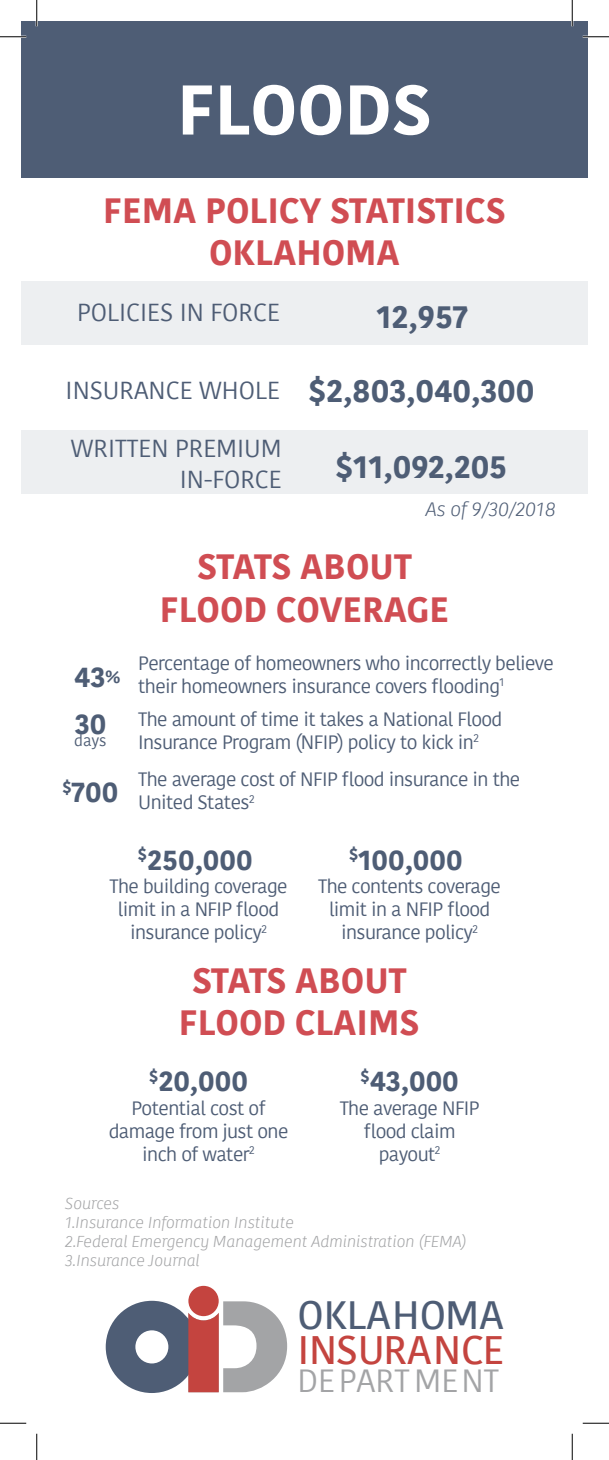
<style>
.page{position:relative;width:609px;height:1460px;background:#fff}
.page>*{position:absolute;margin:0;border:0;box-sizing:border-box;transform-origin:0 0}
.t1{font:700 70px "Kohinoor W00";color:#fff}
.t2{font:600 39.55px "Kohinoor W00";color:#c4443f}
.t3{font:600 39.38px "Kohinoor W00";color:#4e5d75}
.t4{font:700 35px/42px "Kohinoor W00";color:#d04d53;text-align:center}
.t5{font:32.02px "Kohinoor W00";color:#a3a4a6}
.t6{font:700 31.5px "Kohinoor W00";color:#4e5d75}
.t7{font:700 28px "Kohinoor W00";color:#4e5d75}
.t8{font:24.5px/31.5px "Kohinoor W00";color:#4e5d75;text-align:right}
.t9{font:19.25px/23.1px "Kohinoor W00";letter-spacing:-.03em;color:#4e5d75;text-align:center}
.t10{font:italic 300 19.25px "Kohinoor W00";color:#4e5d75}
.t11{font:italic 300 15.75px/18.9px "Kohinoor W00";color:#a3a4a6}
.t12{font:15.75px "Kohinoor W00";color:#4e5d75}
.s1{font-size:17.5px}
</style>
<div class="page">
<div style="left:21px;top:431px;width:567px;height:63px;background:#edeff1"></div>
<svg style="left:106px;top:1300px;width:181px;height:93px"></svg>
<div style="left:188px;top:1285px;width:31px;height:31px;background:#c4443f;border-radius:50%"></div>
<div style="left:21px;top:21px;width:567px;height:157px;background:#4e5d75"></div>
<div style="left:21px;top:281px;width:567px;height:63px;background:#edeff1"></div>
<hr style="left:0;top:36px;width:26px;height:2px;background:#fff">
<hr style="left:583px;top:36px;width:26px;height:2px;background:#fff">
<hr style="left:36px;top:0;width:2px;height:26px;background:#fff">
<hr style="left:571px;top:0;width:2px;height:26px;background:#fff">
<svg style="left:0;top:36px;width:26px;height:1px"></svg>
<svg style="left:583px;top:36px;width:26px;height:1px"></svg>
<svg style="left:0;top:1422px;width:26px;height:1px"></svg>
<svg style="left:583px;top:1422px;width:26px;height:1px"></svg>
<svg style="left:36px;top:0;width:1px;height:26px"></svg>
<svg style="left:36px;top:1433px;width:1px;height:27px"></svg>
<svg style="left:572px;top:0;width:1px;height:26px"></svg>
<svg style="left:572px;top:1433px;width:1px;height:27px"></svg>
<h1 class="t1" style="left:177px;top:64px;width:256px">FLOODS</h1>
<h3 class="t4" style="left:103px;top:190px;width:404px">FEMA POLICY STATISTICS<br>OKLAHOMA</h3>
<p class="t8" style="left:77px;top:297px;width:204px">POLICIES IN FORCE</p>
<p class="t8" style="left:66px;top:375px;width:216px">INSURANCE WHOLE</p>
<p class="t8" style="left:71px;top:433px;width:213px">WRITTEN PREMIUM<br>IN-FORCE</p>
<h3 class="t6" style="left:377px;top:297px;width:93px">12,957</h3>
<h3 class="t6" style="left:309px;top:370px;width:228px">$2,803,040,300</h3>
<h3 class="t6" style="left:336px;top:446px;width:173px">$11,092,205</h3>
<p class="t10" style="left:426px;top:497px;width:132px">As of 9/30/2018</p>
<h3 class="t7" style="left:74px;top:659px;width:48px">43<span class="s1">%</span></h3>
<h3 class="t7" style="left:75px;top:706px;width:33px">30</h3>
<p class="t12" style="left:74px;top:730px;width:34px">days</p>
<h3 class="t7" style="left:63px;top:774px;width:57px"><sup>$</sup>700</h3>
<h3 class="t4" style="left:160px;top:547px;width:291px">STATS ABOUT<br>FLOOD COVERAGE</h3>
<p class="t9" style="left:138px;top:651px;width:417px;text-align:left">Percentage of homeowners who incorrectly believe their homeowners insurance covers flooding<sup>1</sup></p>
<p class="t9" style="left:138px;top:708px;width:366px;text-align:left">The amount of time it takes a National Flood<br>Insurance Program (NFIP) policy to kick in<sup>2</sup></p>
<p class="t9" style="left:138px;top:768px;width:384px;text-align:left">The average cost of NFIP flood insurance in the<br>United States<sup>2</sup></p>
<h3 class="t7" style="left:138px;top:841px;width:116px"><sup>$</sup>250,000</h3>
<h3 class="t7" style="left:349px;top:841px;width:115px"><sup>$</sup>100,000</h3>
<p class="t9" style="left:110px;top:875px;width:180px">The building coverage limit in a NFIP flood insurance policy<sup>2</sup></p>
<p class="t9" style="left:318px;top:875px;width:184px">The contents coverage limit in a NFIP flood insurance policy<sup>2</sup></p>
<h3 class="t4" style="left:179px;top:961px;width:242px">STATS ABOUT<br>FLOOD CLAIMS</h3>
<h3 class="t7" style="left:149px;top:1063px;width:100px"><sup>$</sup>20,000</h3>
<p class="t9" style="left:109px;top:1096px;width:181px">Potential cost of damage from just one inch of water<sup>2</sup></p>
<h3 class="t7" style="left:361px;top:1063px;width:100px"><sup>$</sup>43,000</h3>
<p class="t9" style="left:340px;top:1096px;width:141px">The average NFIP flood claim payout<sup>2</sup></p>
<p class="t11" style="left:65px;top:1194px;width:403px">Sources<br>1.Insurance Information Institute<br>2.Federal Emergency Management Administration (FEMA)<br>3.Insurance Journal</p>
<h3 class="t3" style="left:297px;top:1290px;width:208px">OKLAHOMA</h3>
<h2 class="t2" style="left:297px;top:1324px;width:208px">INSURANCE</h2>
<h3 class="t5" style="left:297px;top:1360px;width:203px">DEPARTMENT</h3>
</div>
